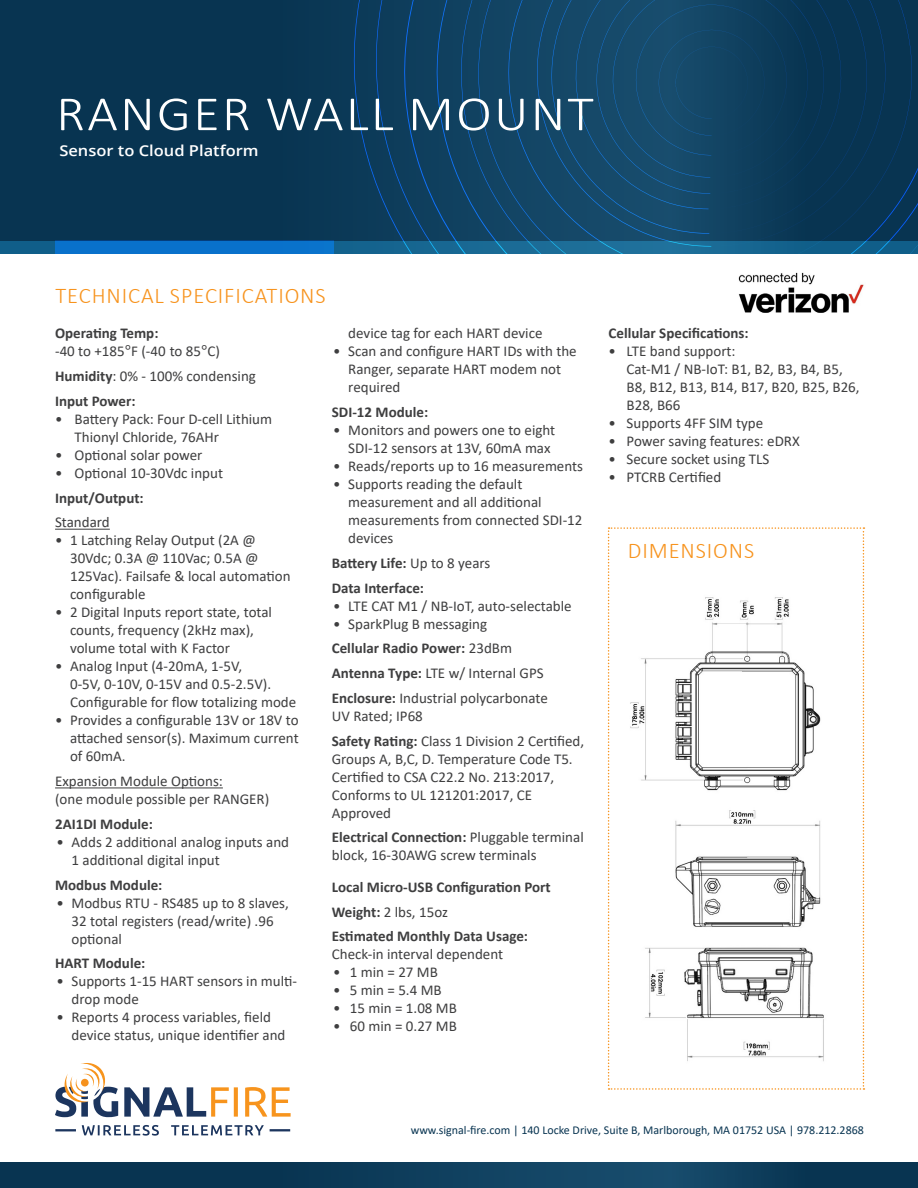
<style>
.page{position:relative;width:918px;height:1188px;background:#fff}
.page>*{position:absolute;margin:0;border:0;box-sizing:border-box;transform-origin:0 0}
.t1{font:300 49.5px "Calibri";letter-spacing:.04em;color:#fff;scale:1.1 1}
.t2{font:300 22.5px "Calibri";letter-spacing:.04em;color:#f7931d}
.Table_-_Data_1_2{font:15px/18px "Calibri";color:#3e3e3f}
.Table_-_Data_1_2-2{font:700 15px/18px "Calibri";color:#3e3e3f}
.t3{font:600 15px "Open Sans";color:#fff;scale:1.1 1}
.t4{font:12px "Calibri";color:#083451}
.s1{font-weight:700}
.s2{font-family:"Open Sans"}
.s3{font-weight:400}
</style>
<div class="page">
<div style="left:0;top:0;width:918px;height:254px;background:#083451"></div>
<div style="left:0;top:241px;width:918px;height:14px;background:#13628c"></div>
<div style="left:55px;top:241px;width:279px;height:14px;background:#0971cb"></div>
<svg style="left:55px;top:1063px;width:236px;height:54px"></svg>
<svg style="left:82px;top:1125px;width:182px;height:11px"></svg>
<hr style="left:55px;top:1129px;width:21px;height:2px;background:#1c355e">
<hr style="left:270px;top:1129px;width:20px;height:2px;background:#1c355e">
<svg style="left:0;top:1162px;width:918px;height:26px;background:#0c3b59"></svg>
<svg style="left:404px;top:0;width:514px;height:255px;fill:#104160"></svg>
<svg style="left:508px;top:0;width:404px;height:255px"></svg>
<svg style="left:537px;top:0;width:348px;height:247px"></svg>
<svg style="left:552px;top:0;width:315px;height:234px;fill:#134666"></svg>
<svg style="left:596px;top:0;width:228px;height:194px;fill:#134666"></svg>
<svg style="left:612px;top:0;width:196px;height:178px"></svg>
<hr style="left:55px;top:529px;width:55px;height:1px;background:#3e3e3f">
<hr style="left:55px;top:787px;width:168px;height:1px;background:#3e3e3f">
<img style="left:738px;top:272px;width:126px;height:41px">
<svg style="left:608px;top:527px;width:256px;height:563px"></svg>
<p class="t1" style="left:56px;top:83px;width:490px">RANGER WALL MOUNT</p>
<p class="t3" style="left:59px;top:140px;width:183px">Sensor to Cloud Platform</p>
<p class="t2" style="left:55px;top:282px;width:272px">TECHNICAL SPECIFICATIONS</p>
<p class="Table_-_Data_1_2" style="left:55px;top:324px;width:166px"><span class="s1">Operating Temp:<br></span>-40 to +185<span class="s2">°</span>F (-40 to 85<span class="s2">°</span>C)</p>
<p class="Table_-_Data_1_2" style="left:55px;top:367px;width:202px"><span class="s1">Humidity</span>: 0% - 100% condensing</p>
<p class="Table_-_Data_1_2-2" style="left:55px;top:392px;width:82px">Input Power:</p>
<p class="Table_-_Data_1_2" style="left:75px;top:410px;width:199px;text-indent:-20px">• Battery Pack: Four D-cell Lithium<br>Thionyl Chloride, 76AHr</p>
<p class="Table_-_Data_1_2" style="left:55px;top:446px;width:149px">• Optional solar power</p>
<p class="Table_-_Data_1_2" style="left:55px;top:464px;width:169px">• Optional 10-30Vdc input</p>
<p class="Table_-_Data_1_2-2" style="left:55px;top:489px;width:90px">Input/Output:</p>
<p class="Table_-_Data_1_2" style="left:55px;top:513px;width:56px">Standard</p>
<p class="Table_-_Data_1_2" style="left:70px;top:531px;width:222px;text-indent:-15px">• 1 Latching Relay Output (2A @<br>30Vdc; 0.3A @ 110Vac; 0.5A @<br>125Vac). Failsafe &amp; local automation configurable</p>
<p class="Table_-_Data_1_2" style="left:70px;top:603px;width:203px;text-indent:-15px">• 2 Digital Inputs report state, total counts, frequency (2kHz max), volume total with K Factor</p>
<p class="Table_-_Data_1_2" style="left:70px;top:657px;width:228px;text-indent:-15px">• Analog Input (4-20mA, 1-5V,<br>0-5V, 0-10V, 0-15V and 0.5-2.5V).<br>Configurable for flow totalizing mode</p>
<p class="Table_-_Data_1_2" style="left:70px;top:711px;width:230px;text-align:justify;text-indent:-15px">• Provides a configurable 13V or 18V to attached sensor(s). Maximum current of 60mA.</p>
<p class="Table_-_Data_1_2" style="left:55px;top:772px;width:216px">Expansion Module Options:<br>(one module possible per RANGER)</p>
<p class="Table_-_Data_1_2-2" style="left:55px;top:815px;width:99px">2AI1DI Module:</p>
<p class="Table_-_Data_1_2" style="left:72px;top:833px;width:219px;text-indent:-15px">• Adds 2 additional analog inputs and<br>1 additional digital input</p>
<p class="Table_-_Data_1_2-2" style="left:55px;top:876px;width:109px">Modbus Module:</p>
<p class="Table_-_Data_1_2" style="left:72px;top:893px;width:219px;text-indent:-15px">• Modbus RTU - RS485 up to 8 slaves,<br>32 total registers (read/write) .96 optional</p>
<p class="Table_-_Data_1_2-2" style="left:55px;top:954px;width:92px">HART Module:</p>
<p class="Table_-_Data_1_2" style="left:72px;top:972px;width:227px;text-indent:-15px">• Supports 1-15 HART sensors in multi&shy;drop mode</p>
<p class="Table_-_Data_1_2" style="left:72px;top:1008px;width:215px;text-indent:-15px">• Reports 4 process variables, field device status, unique identifier and</p>
<p class="Table_-_Data_1_2" style="left:348px;top:324px;width:196px">device tag for each HART device</p>
<p class="Table_-_Data_1_2" style="left:348px;top:342px;width:230px;text-indent:-15px">• Scan and configure HART IDs with the<br>Ranger, separate HART modem not required</p>
<p class="Table_-_Data_1_2-2" style="left:332px;top:403px;width:98px">SDI-12 Module:</p>
<p class="Table_-_Data_1_2" style="left:348px;top:421px;width:208px;text-indent:-15px">• Monitors and powers one to eight<br>SDI-12 sensors at 13V, 60mA max</p>
<p class="Table_-_Data_1_2" style="left:333px;top:457px;width:251px">• Reads/reports up to 16 measurements</p>
<p class="Table_-_Data_1_2" style="left:348px;top:475px;width:236px;text-indent:-15px">• Supports reading the default measurement and all additional measurements from connected SDI-12 devices</p>
<p class="Table_-_Data_1_2-2" style="left:332px;top:554px;width:160px">Battery Life: <span class="s3">Up to 8 years</span></p>
<p class="Table_-_Data_1_2-2" style="left:332px;top:579px;width:94px">Data Interface:</p>
<p class="Table_-_Data_1_2" style="left:333px;top:596px;width:240px">• LTE CAT M1 / NB-IoT, auto-selectable</p>
<p class="Table_-_Data_1_2" style="left:333px;top:614px;width:155px">• SparkPlug B messaging</p>
<p class="Table_-_Data_1_2-2" style="left:332px;top:639px;width:182px">Cellular Radio Power: <span class="s3">23dBm</span></p>
<p class="Table_-_Data_1_2" style="left:332px;top:664px;width:213px"><span class="s1">Antenna Type:</span> LTE w/ Internal GPS</p>
<p class="Table_-_Data_1_2" style="left:332px;top:689px;width:218px"><span class="s1">Enclosure:</span> Industrial polycarbonate<br>UV Rated; IP68</p>
<p class="Table_-_Data_1_2" style="left:332px;top:731px;width:254px"><span class="s1">Safety Rating:</span> Class 1 Division 2 Certified,<br>Groups A, B,C, D. Temperature Code T5.<br>Certified to CSA C22.2 No. 213:2017,<br>Conforms to UL 121201:2017, CE<br>Approved</p>
<p class="Table_-_Data_1_2" style="left:332px;top:828px;width:253px"><span class="s1">Electrical Connection:</span> Pluggable terminal block, 16-30AWG screw terminals</p>
<p class="Table_-_Data_1_2-2" style="left:332px;top:878px;width:220px">Local Micro-USB Configuration Port</p>
<p class="Table_-_Data_1_2" style="left:332px;top:902px;width:118px"><span class="s1">Weight:</span> 2 lbs, 15oz</p>
<p class="Table_-_Data_1_2-2" style="left:332px;top:927px;width:198px">Estimated Monthly Data Usage:<br><span class="s3">Check-in interval dependent</span></p>
<p class="Table_-_Data_1_2" style="left:333px;top:963px;width:106px">• 1 min = 27 MB</p>
<p class="Table_-_Data_1_2" style="left:333px;top:981px;width:110px">• 5 min = 5.4 MB</p>
<p class="Table_-_Data_1_2" style="left:333px;top:999px;width:125px">• 15 min = 1.08 MB</p>
<p class="Table_-_Data_1_2" style="left:333px;top:1017px;width:125px">• 60 min = 0.27 MB</p>
<p class="Table_-_Data_1_2-2" style="left:609px;top:324px;width:142px">Cellular Specifications:</p>
<p class="Table_-_Data_1_2" style="left:609px;top:342px;width:129px">• LTE band support:</p>
<p class="Table_-_Data_1_2" style="left:627px;top:360px;width:235px">Cat-M1 / NB-IoT: B1, B2, B3, B4, B5,<br>B8, B12, B13, B14, B17, B20, B25, B26,<br>B28, B66</p>
<p class="Table_-_Data_1_2" style="left:609px;top:414px;width:156px">• Supports 4FF SIM type</p>
<p class="Table_-_Data_1_2" style="left:609px;top:432px;width:193px">• Power saving features: eDRX</p>
<p class="Table_-_Data_1_2" style="left:609px;top:450px;width:162px">• Secure socket using TLS</p>
<p class="Table_-_Data_1_2" style="left:609px;top:468px;width:114px">• PTCRB Certified</p>
<p class="t2" style="left:628px;top:537px;width:128px">DIMENSIONS</p>
<p class="t4" style="left:411px;top:1122px;width:455px">www.signal-fire.com | 140 Locke Drive, Suite B, Marlborough, MA 01752 USA | 978.212.2868</p>
</div>
